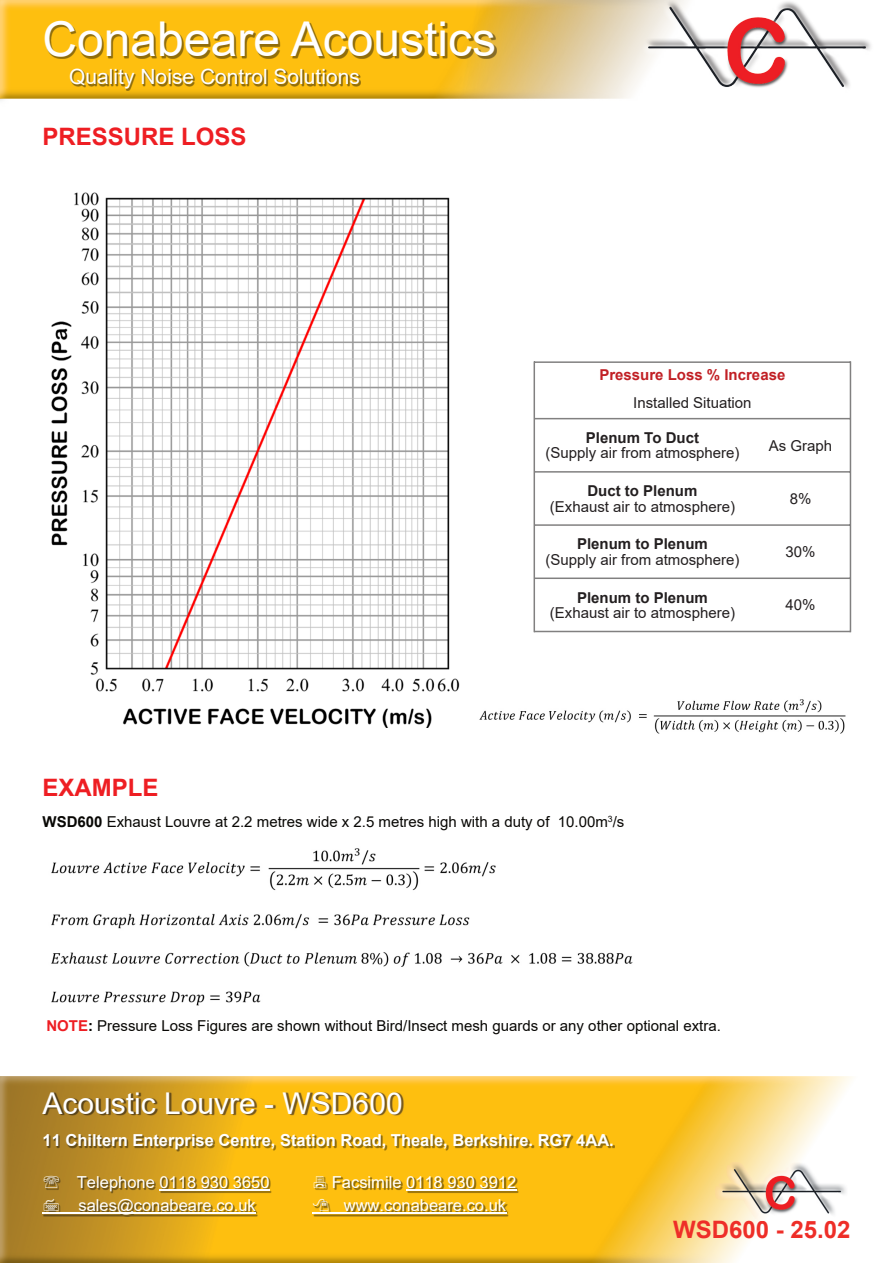
<style>
.page{position:relative;width:893px;height:1263px;background:#fff}
.page>*{position:absolute;margin:0;border:0;box-sizing:border-box;transform-origin:0 0}
.t1{font:48px "Arial";color:#fff}
.t2{font:30px "Arial";color:#fff}
.t3{font:700 24px "Arial";color:#ee1e23}
.t4{font:700 24px "Arial";color:#ee2e28}
.t5{font:21px "Arial";color:#fff}
.t6{font:16.5px "Arial";color:#fff}
.t7{font:700 16.5px "Arial";color:#fff}
.t8{font:15px "Arial";color:#080704}
.t9{font:15px "Arial";color:#231f20}
.t10{font:700 15px "Arial";color:#231f20}
.t11{font:700 15px "Arial";color:#c12025}
.s1{font-weight:700}
.s2{font-weight:700;color:#ee1e23}
</style>
<div class="page">
<img style="left:0;top:0;width:640px;height:101px">
<img style="left:0;top:1077px;width:852px;height:186px">
<img style="left:44px;top:1135px;width:571px;height:81px">
<hr style="left:159px;top:1189px;width:111px;height:1px;background:#fff">
<hr style="left:406px;top:1189px;width:110px;height:1px;background:#fff">
<hr style="left:60px;top:1212px;width:196px;height:2px;background:#fff">
<hr style="left:330px;top:1212px;width:176px;height:2px;background:#fff">
<img style="left:46px;top:22px;width:451px;height:37px">
<img style="left:71px;top:70px;width:290px;height:21px">
<img style="left:640px;top:0;width:231px;height:88px">
<img style="left:716px;top:1162px;width:131px;height:58px">
<hr style="left:534px;top:361px;width:1px;height:271px;background:#818080">
<hr style="left:850px;top:361px;width:1px;height:271px;background:#818080">
<hr style="left:534px;top:361px;width:316px;height:2px;background:#818080">
<hr style="left:534px;top:418px;width:316px;height:1px;background:#818080">
<hr style="left:534px;top:471px;width:316px;height:2px;background:#818080">
<hr style="left:534px;top:524px;width:316px;height:2px;background:#818080">
<hr style="left:534px;top:577px;width:316px;height:2px;background:#818080">
<hr style="left:534px;top:631px;width:316px;height:1px;background:#818080">
<img style="left:51px;top:192px;width:409px;height:535px">
<img style="left:479px;top:699px;width:367px;height:35px">
<img style="left:51px;top:848px;width:582px;height:158px">
<svg style="left:44px;top:1175px;width:15px;height:12px"></svg>
<svg style="left:314px;top:1175px;width:12px;height:12px"></svg>
<svg style="left:43px;top:1198px;width:17px;height:16px"></svg>
<svg style="left:313px;top:1198px;width:17px;height:16px"></svg>
<h1 class="t1" style="left:43px;top:21px;width:455px">Conabeare Acoustics</h1>
<h3 class="t5" style="left:69px;top:69px;width:292px">Quality Noise Control Solutions</h3>
<h3 class="t3" style="left:43px;top:127px;width:206px">PRESSURE LOSS</h3>
<p class="t11" style="left:599px;top:369px;width:187px">Pressure Loss % Increase</p>
<p class="t9" style="left:633px;top:397px;width:120px">Installed Situation</p>
<p class="t10" style="left:586px;top:432px;width:115px">Plenum To Duct</p>
<p class="t9" style="left:545px;top:447px;width:196px">(Supply air from atmosphere)</p>
<p class="t9" style="left:769px;top:440px;width:65px">As Graph</p>
<p class="t10" style="left:587px;top:485px;width:111px">Duct to Plenum</p>
<p class="t9" style="left:550px;top:501px;width:187px">(Exhaust air to atmosphere)</p>
<p class="t10" style="left:577px;top:538px;width:132px">Plenum to Plenum</p>
<p class="t9" style="left:545px;top:554px;width:196px">(Supply air from atmosphere)</p>
<p class="t10" style="left:577px;top:592px;width:132px">Plenum to Plenum</p>
<p class="t9" style="left:550px;top:607px;width:187px">(Exhaust air to atmosphere)</p>
<p class="t9" style="left:790px;top:493px;width:23px">8%</p>
<p class="t9" style="left:785px;top:546px;width:32px">30%</p>
<p class="t9" style="left:785px;top:599px;width:32px">40%</p>
<h3 class="t3" style="left:43px;top:779px;width:118px">EXAMPLE</h3>
<p class="t8" style="left:43px;top:816px;width:583px"><span class="s1">WSD600</span> Exhaust Louvre at 2.2 metres wide x 2.5 metres high with a duty of 10.00m<sup>3</sup>/s</p>
<p class="t8" style="left:46px;top:1020px;width:676px"><span class="s2">NOTE</span><span class="s1">:</span> Pressure Loss Figures are shown without Bird/Insect mesh guards or any other optional extra.</p>
<h2 class="t2" style="left:43px;top:1092px;width:362px">Acoustic Louvre - WSD600</h2>
<p class="t7" style="left:43px;top:1134px;width:573px">11 Chiltern Enterprise Centre, Station Road, Theale, Berkshire. RG7 4AA.</p>
<p class="t6" style="left:77px;top:1175px;width:194px">Telephone 0118 930 3650</p>
<p class="t6" style="left:332px;top:1175px;width:186px">Facsimile 0118 930 3912</p>
<p class="t6" style="left:79px;top:1199px;width:179px">sales@conabeare.co.uk</p>
<p class="t6" style="left:344px;top:1199px;width:164px">www.conabeare.co.uk</p>
<h3 class="t4" style="left:673px;top:1220px;width:179px">WSD600 - 25.02</h3>
</div>
